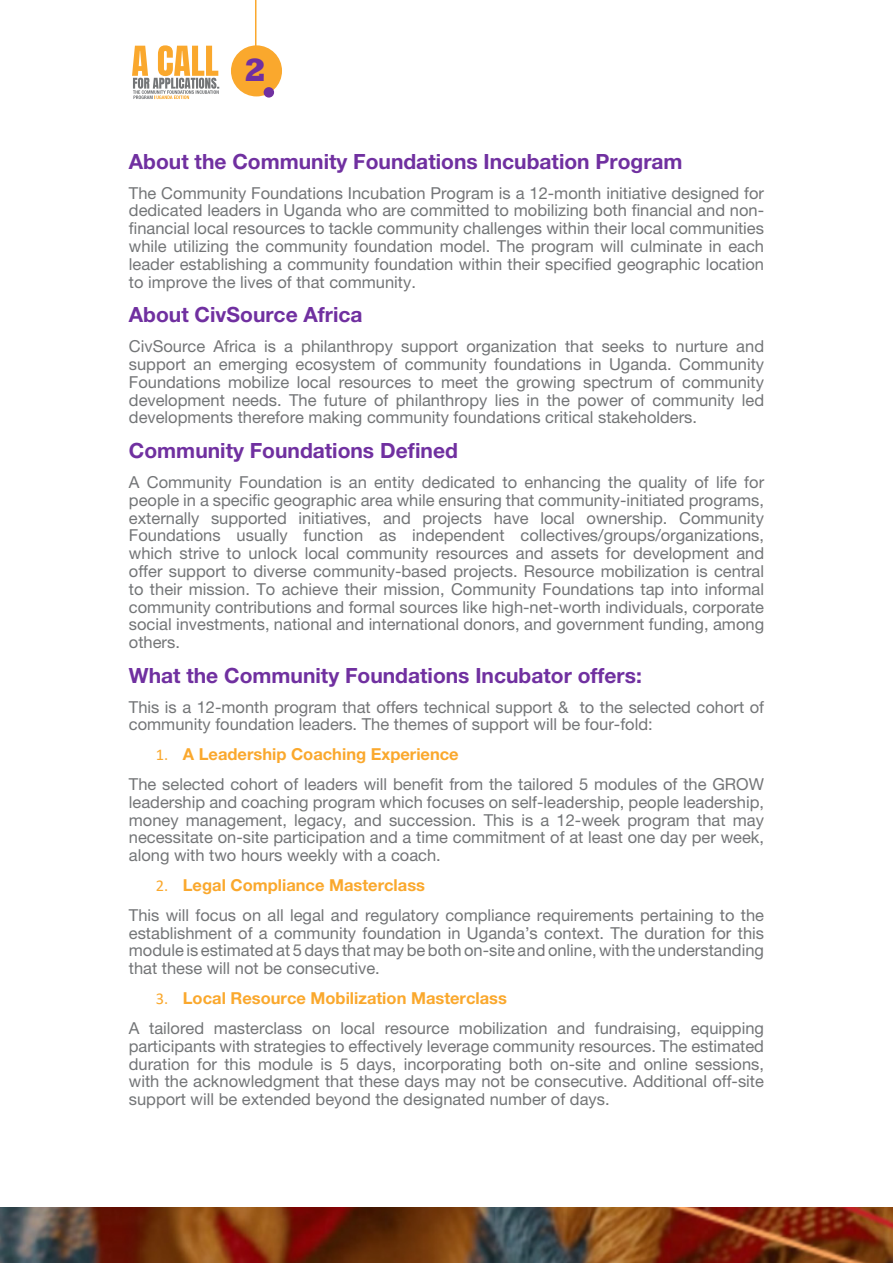
<style>
.page{position:relative;width:893px;height:1263px;background:#fff}
.page>*{position:absolute;margin:0;border:0;box-sizing:border-box;transform-origin:0 0}
.t1{font:800 33px "Rockwell";color:#7030a0}
.t2{font:700 21px "Helvetica Neue LT Pro";color:#7030a0}
.t3{font:16.5px/17.9px "Helvetica Neue LT Pro";color:#737577;text-align:justify}
.s1{font-family:"Calibri";color:#faa82d}
.s2{font-weight:700;color:#faa82d}
</style>
<div class="page">
<div style="left:231px;top:45px;width:51px;height:51px;background:#faa82d;border-radius:50%"></div>
<div style="left:264px;top:87px;width:10px;height:11px;background:#7030a0;border-radius:50%"></div>
<svg style="left:132px;top:45px;width:87px;height:54px"></svg>
<hr style="left:255px;top:0;width:1px;height:54px;background:#faa82d">
<img style="left:0;top:1207px;width:893px;height:56px">
<h1 class="t1" style="left:244px;top:51px;width:24px">2</h1>
<p class="t2" style="left:129px;top:148px;width:555px">About the Community Foundations Incubation Program</p>
<p class="t3" style="left:129px;top:184px;width:637px">The Community Foundations Incubation Program is a 12-month initiative designed for dedicated leaders in Uganda who are committed to mobilizing both financial and non&shy;financial local resources to tackle community challenges within their local communities while utilizing the community foundation model. The program will culminate in each leader establishing a community foundation within their specified geographic location to improve the lives of that community.</p>
<p class="t2" style="left:129px;top:302px;width:235px">About CivSource Africa</p>
<p class="t3" style="left:129px;top:337px;width:637px">CivSource Africa is a philanthropy support organization that seeks to nurture and support an emerging ecosystem of community foundations in Uganda. Community Foundations mobilize local resources to meet the growing spectrum of community development needs. The future of philanthropy lies in the power of community led developments therefore making community foundations critical stakeholders.</p>
<p class="t2" style="left:129px;top:438px;width:330px">Community Foundations Defined</p>
<p class="t3" style="left:129px;top:473px;width:637px">A Community Foundation is an entity dedicated to enhancing the quality of life for people in a specific geographic area while ensuring that community-initiated programs, externally supported initiatives, and projects have local ownership. Community Foundations usually function as independent collectives/groups/organizations, which strive to unlock local community resources and assets for development and offer support to diverse community-based projects. Resource mobilization is central to their mission. To achieve their mission, Community Foundations tap into informal community contributions and formal sources like high-net-worth individuals, corporate social investments, national and international donors, and government funding, among others.</p>
<p class="t2" style="left:129px;top:662px;width:514px">What the Community Foundations Incubator offers:</p>
<p class="t3" style="left:129px;top:698px;width:637px">This is a 12-month program that offers technical support &amp; to the selected cohort of community foundation leaders. The themes of support will be four-fold:</p>
<p class="t3" style="left:129px;top:739px;width:637px;line-height:29.8px;text-indent:27px"><span class="s1">1.</span> <span class="s2">A Leadership Coaching Experience<br></span>The selected cohort of leaders will benefit from the tailored 5 modules of the GROW</p>
<p class="t3" style="left:129px;top:793px;width:637px">leadership and coaching program which focuses on self-leadership, people leadership, money management, legacy, and succession. This is a 12-week program that may necessitate on-site participation and a time commitment of at least one day per week, along with two hours weekly with a coach.</p>
<p class="t3" style="left:129px;top:870px;width:637px;line-height:29.8px;text-indent:27px"><span class="s1">2.</span> <span class="s2">Legal Compliance Masterclass<br></span>This will focus on all legal and regulatory compliance requirements pertaining to the</p>
<p class="t3" style="left:129px;top:924px;width:637px">establishment of a community foundation in Uganda’s context. The duration for this module is estimated at 5 days that may be both on-site and online, with the understanding that these will not be consecutive.</p>
<p class="t3" style="left:129px;top:983px;width:637px;line-height:29.8px;text-indent:27px"><span class="s1">3.</span> <span class="s2">Local Resource Mobilization Masterclass<br></span>A tailored masterclass on local resource mobilization and fundraising, equipping</p>
<p class="t3" style="left:129px;top:1037px;width:637px">participants with strategies to effectively leverage community resources. The estimated duration for this module is 5 days, incorporating both on-site and online sessions, with the acknowledgment that these days may not be consecutive. Additional off-site support will be extended beyond the designated number of days.</p>
</div>
